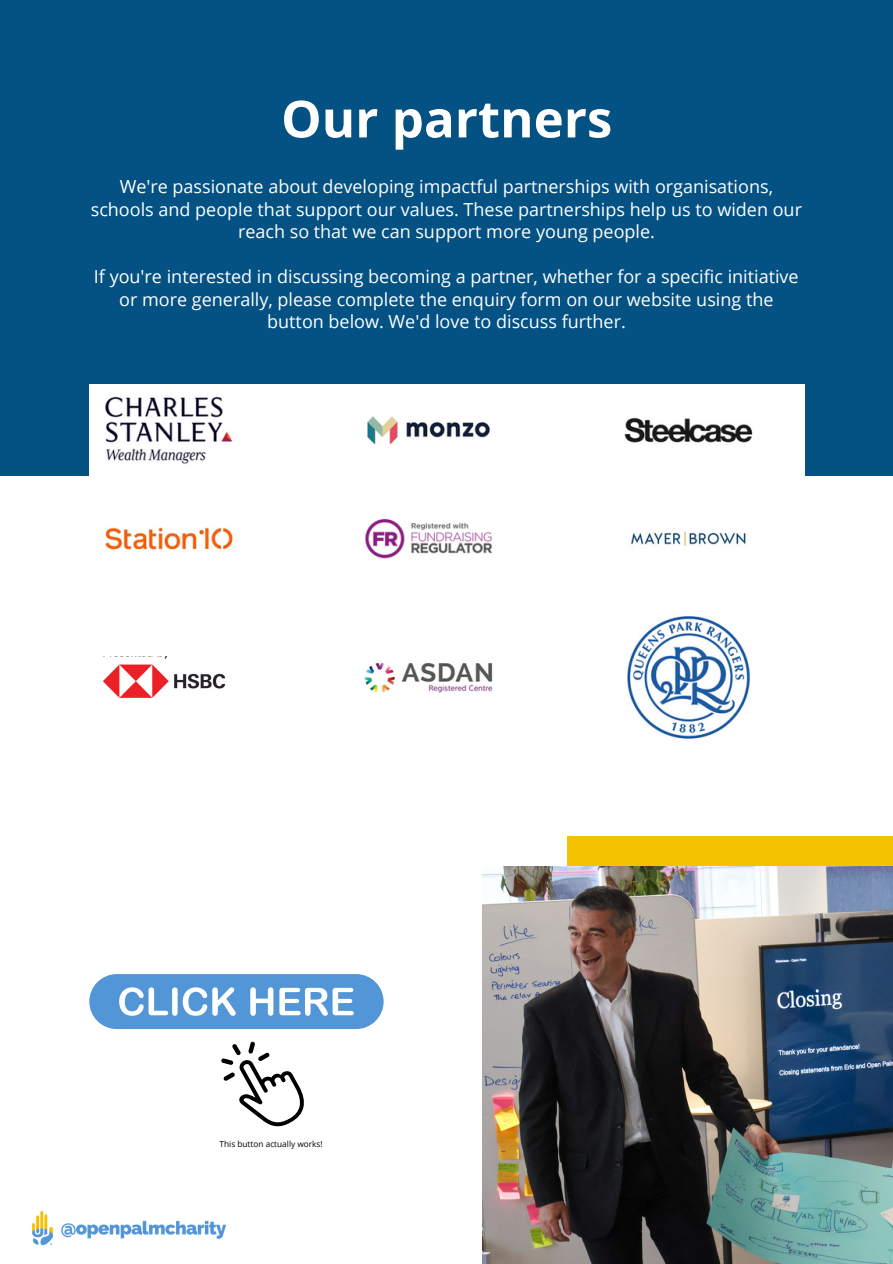
<style>
.page{position:relative;width:893px;height:1264px;background:#fff}
.page>*{position:absolute;margin:0;border:0;box-sizing:border-box;transform-origin:0 0}
.t1{font:700 51px "Open Sans";color:#fff}
.t2{font:18px/22.5px "Open Sans";color:#fff;text-align:center}
.t3{font:8.25px "Open Sans";color:#000}
</style>
<div class="page">
<div style="left:567px;top:836px;width:325px;height:248px;background:#f4c200"></div>
<div style="left:0;top:0;width:892px;height:475px;background:#045184"></div>
<img style="left:482px;top:866px;width:410px;height:397px">
<img style="left:31px;top:1210px;width:195px;height:36px">
<img style="left:89px;top:384px;width:715px;height:355px">
<img style="left:89px;top:656px;width:153px;height:64px">
<svg style="left:89px;top:974px;width:294px;height:55px"></svg>
<svg style="left:221px;top:1041px;width:83px;height:85px"></svg>
<p class="t1" style="left:281px;top:83px;width:333px">Our partners</p>
<p class="t2" style="left:91px;top:175px;width:712px">We're passionate about developing impactful partnerships with organisations, schools and people that support our values. These partnerships help us to widen our reach so that we can support more young people.</p>
<p class="t2" style="left:94px;top:265px;width:706px">If you're interested in discussing becoming a partner, whether for a specific initiative or more generally, please complete the enquiry form on our website using the button below. We'd love to discuss further.</p>
<p class="t3" style="left:219px;top:1138px;width:105px">This button actually works!</p>
</div>
